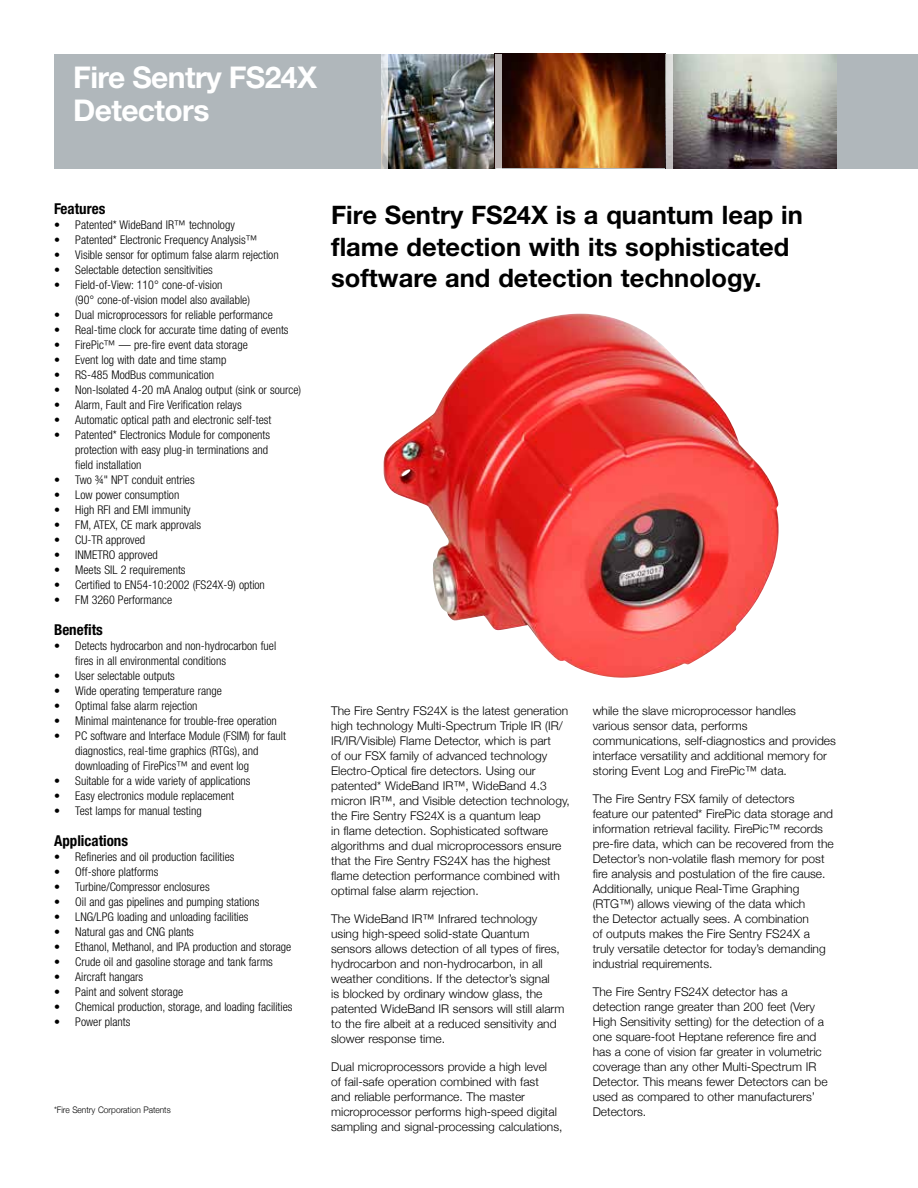
<style>
.page{position:relative;width:918px;height:1188px;background:#fff}
.page>*{position:absolute;margin:0;border:0;box-sizing:border-box;transform-origin:0 0}
.t1{font:700 30px/33px "Helvetica Neue";letter-spacing:-.02em;color:#fff}
.t2{font:700 25.5px/31.5px "Helvetica Neue";color:#000}
.t3{font:700 condensed 15px "Helvetica Neue";color:#000}
.t4{font:300 12px/15px "Helvetica Neue LT";color:#000}
.t5{font:300 condensed 12px/15px "Helvetica Neue";color:#000}
.t6{font:300 9px "Helvetica Neue LT";color:#000;scale:.93 1}
</style>
<div class="page">
<img style="left:383px;top:314px;width:396px;height:364px">
<div style="left:54px;top:54px;width:864px;height:114px;background:#b0b7bb"></div>
<img style="left:388px;top:54px;width:448px;height:114px">
<svg style="left:666px;top:54px;width:7px;height:115px"></svg>
<div style="left:495px;top:54px;width:7px;height:117px;background:#b8b3b2"></div>
<svg style="left:381px;top:54px;width:7px;height:115px"></svg>
<h1 class="t1" style="left:73px;top:61px;width:245px">Fire Sentry FS24X<br>Detectors</h1>
<p class="t3" style="left:54px;top:200px;width:53px">Features</p>
<p class="t5" style="left:54px;top:218px;width:182px">• Patented* WideBand IR™ technology</p>
<p class="t5" style="left:54px;top:233px;width:205px">• Patented* Electronic Frequency Analysis™</p>
<p class="t5" style="left:54px;top:248px;width:226px">• Visible sensor for optimum false alarm rejection</p>
<p class="t5" style="left:54px;top:263px;width:160px">• Selectable detection sensitivities</p>
<p class="t5" style="left:75px;top:278px;width:176px;text-indent:-21px">• Field-of-View: 110° cone-of-vision<br>(90° cone-of-vision model also available)</p>
<p class="t5" style="left:54px;top:308px;width:220px">• Dual microprocessors for reliable performance</p>
<p class="t5" style="left:54px;top:323px;width:236px">• Real-time clock for accurate time dating of events</p>
<p class="t5" style="left:54px;top:338px;width:195px">• FirePic™ — pre-fire event data storage</p>
<p class="t5" style="left:54px;top:353px;width:174px">• Event log with date and time stamp</p>
<p class="t5" style="left:54px;top:368px;width:162px">• RS-485 ModBus communication</p>
<p class="t5" style="left:54px;top:383px;width:249px">• Non-Isolated 4-20 mA Analog output (sink or source)</p>
<p class="t5" style="left:54px;top:398px;width:189px">• Alarm, Fault and Fire Verification relays</p>
<p class="t5" style="left:54px;top:413px;width:219px">• Automatic optical path and electronic self-test</p>
<p class="t5" style="left:75px;top:428px;width:196px;text-indent:-21px">• Patented* Electronics Module for components protection with easy plug-in terminations and field installation</p>
<p class="t5" style="left:54px;top:473px;width:142px">• Two ¾" NPT conduit entries</p>
<p class="t5" style="left:54px;top:488px;width:127px">• Low power consumption</p>
<p class="t5" style="left:54px;top:503px;width:138px">• High RFI and EMI immunity</p>
<p class="t5" style="left:54px;top:518px;width:149px">• FM, ATEX, CE mark approvals</p>
<p class="t5" style="left:54px;top:533px;width:93px">• CU-TR approved</p>
<p class="t5" style="left:54px;top:548px;width:105px">• INMETRO approved</p>
<p class="t5" style="left:54px;top:563px;width:133px">• Meets SIL 2 requirements</p>
<p class="t5" style="left:54px;top:578px;width:212px">• Certified to EN54-10:2002 (FS24X-9) option</p>
<p class="t5" style="left:54px;top:593px;width:120px">• FM 3260 Performance</p>
<p class="t3" style="left:54px;top:621px;width:50px">Benefits</p>
<p class="t5" style="left:75px;top:638px;width:203px;text-indent:-21px">• Detects hydrocarbon and non-hydrocarbon fuel fires in all environmental conditions</p>
<p class="t5" style="left:54px;top:668px;width:122px">• User selectable outputs</p>
<p class="t5" style="left:54px;top:683px;width:169px">• Wide operating temperature range</p>
<p class="t5" style="left:54px;top:698px;width:145px">• Optimal false alarm rejection</p>
<p class="t5" style="left:54px;top:713px;width:224px">• Minimal maintenance for trouble-free operation</p>
<p class="t5" style="left:75px;top:728px;width:212px;text-indent:-21px">• PC software and Interface Module (FSIM) for fault diagnostics, real-time graphics (RTGs), and downloading of FirePics™ and event log</p>
<p class="t5" style="left:54px;top:773px;width:198px">• Suitable for a wide variety of applications</p>
<p class="t5" style="left:54px;top:788px;width:182px">• Easy electronics module replacement</p>
<p class="t5" style="left:54px;top:803px;width:149px">• Test lamps for manual testing</p>
<p class="t3" style="left:54px;top:831px;width:76px">Applications</p>
<p class="t5" style="left:54px;top:849px;width:182px">• Refineries and oil production facilities</p>
<p class="t5" style="left:54px;top:864px;width:106px">• Off-shore platforms</p>
<p class="t5" style="left:54px;top:879px;width:157px">• Turbine/Compressor enclosures</p>
<p class="t5" style="left:54px;top:894px;width:207px">• Oil and gas pipelines and pumping stations</p>
<p class="t5" style="left:54px;top:909px;width:196px">• LNG/LPG loading and unloading facilities</p>
<p class="t5" style="left:54px;top:924px;width:141px">• Natural gas and CNG plants</p>
<p class="t5" style="left:54px;top:939px;width:239px">• Ethanol, Methanol, and IPA production and storage</p>
<p class="t5" style="left:54px;top:954px;width:220px">• Crude oil and gasoline storage and tank farms</p>
<p class="t5" style="left:54px;top:969px;width:91px">• Aircraft hangars</p>
<p class="t5" style="left:54px;top:984px;width:131px">• Paint and solvent storage</p>
<p class="t5" style="left:54px;top:999px;width:240px">• Chemical production, storage, and loading facilities</p>
<p class="t5" style="left:54px;top:1014px;width:78px">• Power plants</p>
<p class="t6" style="left:54px;top:1104px;width:127px">*Fire Sentry Corporation Patents</p>
<h2 class="t2" style="left:331px;top:199px;width:473px">Fire Sentry FS24X is a quantum leap in flame detection with its sophisticated software and detection technology.</h2>
<p class="t4" style="left:331px;top:703px;width:240px">The Fire Sentry FS24X is the latest generation high technology Multi-Spectrum Triple IR (IR/ IR/IR/Visible) Flame Detector, which is part<br>of our FSX family of advanced technology Electro-Optical fire detectors. Using our patented* WideBand IR™, WideBand 4.3 micron IR™, and Visible detection technology, the Fire Sentry FS24X is a quantum leap<br>in flame detection. Sophisticated software algorithms and dual microprocessors ensure that the Fire Sentry FS24X has the highest flame detection performance combined with optimal false alarm rejection.</p>
<p class="t4" style="left:331px;top:911px;width:235px">The WideBand IR™ Infrared technology using high-speed solid-state Quantum sensors allows detection of all types of fires, hydrocarbon and non-hydrocarbon, in all weather conditions. If the detector’s signal<br>is blocked by ordinary window glass, the patented WideBand IR sensors will still alarm to the fire albeit at a reduced sensitivity and slower response time.</p>
<p class="t4" style="left:331px;top:1059px;width:233px">Dual microprocessors provide a high level<br>of fail-safe operation combined with fast<br>and reliable performance. The master microprocessor performs high-speed digital sampling and signal-processing calculations,</p>
<p class="t4" style="left:593px;top:703px;width:245px">while the slave microprocessor handles<br>various sensor data, performs communications, self-diagnostics and provides interface versatility and additional memory for storing Event Log and FirePic™ data.</p>
<p class="t4" style="left:593px;top:791px;width:243px">The Fire Sentry FSX family of detectors<br>feature our patented* FirePic data storage and information retrieval facility. FirePic™ records pre-fire data, which can be recovered from the Detector’s non-volatile flash memory for post fire analysis and postulation of the fire cause.<br>Additionally, unique Real-Time Graphing (RTG™) allows viewing of the data which<br>the Detector actually sees. A combination<br>of outputs makes the Fire Sentry FS24X a truly versatile detector for today’s demanding industrial requirements.</p>
<p class="t4" style="left:593px;top:984px;width:236px">The Fire Sentry FS24X detector has a detection range greater than 200 feet (Very High Sensitivity setting) for the detection of a one square-foot Heptane reference fire and has a cone of vision far greater in volumetric coverage than any other Multi-Spectrum IR Detector. This means fewer Detectors can be used as compared to other manufacturers’ Detectors.</p>
</div>
